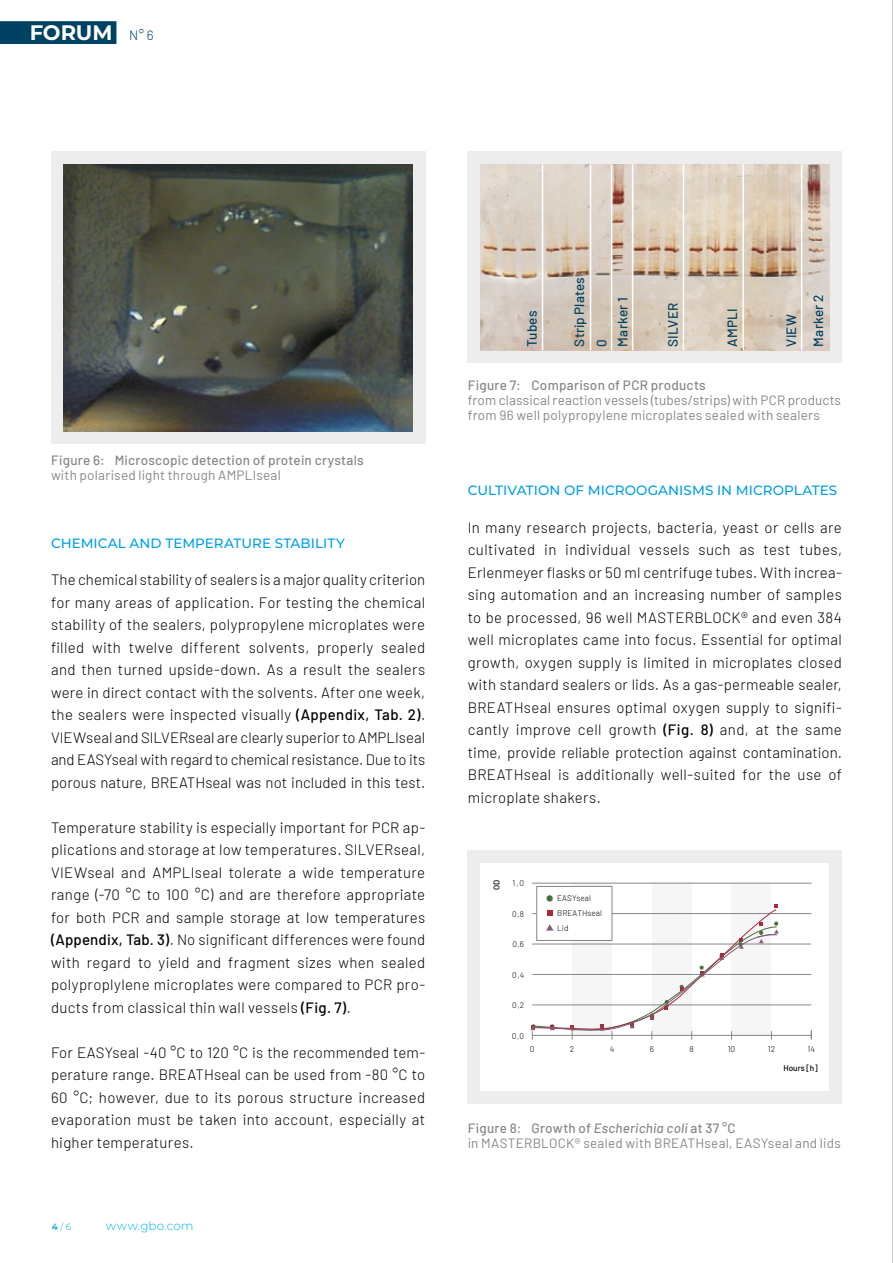
<style>
.page{position:relative;width:893px;height:1263px;background:#fff}
.page>*{position:absolute;margin:0;border:0;box-sizing:border-box;transform-origin:0 0}
.t1{font:700 21px "Montserrat";letter-spacing:-.005em;color:#fff}
.t2{font:300 15px/22.5px "Barlow";letter-spacing:.02em;color:#000;text-align:justify}
.t3{font:13.5px/15px "Barlow";letter-spacing:.015em;color:#878787}
.t4{font:500 13.5px "Barlow";letter-spacing:.015em;color:#878787}
.t5{font:500 13.5px "Montserrat";letter-spacing:.005em;color:#009fe3}
.t6{font:500 13.5px/22.4px "Barlow";letter-spacing:.015em;color:#004261}
.t7{font:300 12px "Montserrat";letter-spacing:.01em;color:#00b6ed}
.t8{font:300 9px "Montserrat";color:#009fe3}
.t9{font:300 8.25px/14.5px "Barlow";letter-spacing:.005em;color:#000}
.t10{font:500 8.25px "Barlow";letter-spacing:.005em;color:#000}
.s1{font-family:"Barlow";font-weight:300;font-size:13.5px;color:#004261}
.s2{font-weight:500}
.s3{font-weight:600}
.s4{font-weight:500;font-style:italic}
</style>
<div class="page">
<div style="left:0;top:21px;width:116px;height:23px;background:#004261"></div>
<div style="left:51px;top:152px;width:374px;height:292px;background:#ededed"></div>
<div style="left:468px;top:152px;width:374px;height:211px;background:#ededed"></div>
<img style="left:64px;top:165px;width:348px;height:266px">
<img style="left:480px;top:165px;width:349px;height:185px">
<div style="left:468px;top:850px;width:374px;height:253px;background:#ededed"></div>
<div style="left:480px;top:863px;width:349px;height:228px;background:#fff"></div>
<div style="left:652px;top:883px;width:40px;height:152px;background:#f6f6f6"></div>
<div style="left:731px;top:883px;width:40px;height:152px;background:#f6f6f6"></div>
<hr style="left:532px;top:883px;width:279px;height:1px;background:#878787">
<hr style="left:532px;top:1035px;width:279px;height:1px;background:#878787">
<hr style="left:532px;top:1005px;width:279px;height:1px;background:#878787">
<hr style="left:532px;top:974px;width:279px;height:1px;background:#878787">
<hr style="left:532px;top:944px;width:279px;height:1px;background:#878787">
<hr style="left:532px;top:913px;width:279px;height:1px;background:#878787">
<div style="left:537px;top:886px;width:75px;height:54px;border:1px solid #878787"></div>
<div style="left:546px;top:895px;width:7px;height:6px;background:#47713b;border-radius:50%"></div>
<svg style="left:530px;top:904px;width:249px;height:135px"></svg>
<hr style="left:542px;top:165px;width:1px;height:185px;background:#fff">
<hr style="left:590px;top:165px;width:1px;height:185px;background:#fff">
<hr style="left:611px;top:165px;width:1px;height:185px;background:#fff">
<hr style="left:632px;top:165px;width:1px;height:185px;background:#fff">
<hr style="left:683px;top:165px;width:1px;height:185px;background:#fff">
<hr style="left:742px;top:165px;width:2px;height:185px;background:#fff">
<hr style="left:801px;top:165px;width:1px;height:185px;background:#fff">
<hr style="left:892px;top:0;width:1px;height:1263px;background:#9d9d9c">
<h1 class="t1" style="left:30px;top:18px;width:125px">FORUM <span class="s1">N° 6</span></h1>
<p class="t4" style="left:51px;top:450px;width:314px">Figure 6: Microscopic detection of protein crystals</p>
<p class="t3" style="left:51px;top:467px;width:231px">with polarised light through AMPLIseal</p>
<p class="t5" style="left:51px;top:533px;width:295px">CHEMICAL AND TEMPERATURE STABILITY</p>
<p class="t2" style="left:51px;top:567px;width:376px">The chemical stability of sealers is a major quality criterion for many areas of application. For testing the chemical stability of the sealers, polypropylene microplates were filled with twelve different solvents, properly sealed and then turned upside-down. As a result the sealers were in direct contact with the solvents. After one week, the sealers were inspected visually <span class="s2">(Appendix, Tab. 2)</span>.<br>VIEWseal and SILVERseal are clearly superior to AMPLIseal and EASYseal with regard to chemical resistance. Due to its porous nature, BREATHseal was not included in this test.</p>
<p class="t2" style="left:51px;top:815px;width:376px">Temperature stability is especially important for PCR ap&shy;plications and storage at low temperatures. SILVERseal, VIEWseal and AMPLIseal tolerate a wide temperature range (-70 °C to 100 °C) and are therefore appropriate for both PCR and sample storage at low temperatures <span class="s2">(Appendix, Tab. 3)</span>. No significant differences were found with regard to yield and fragment sizes when sealed polyproplylene microplates were compared to PCR pro&shy;ducts from classical thin wall vessels <span class="s2">(Fig. 7)</span>.</p>
<p class="t2" style="left:51px;top:1040px;width:376px">For EASYseal -40 °C to 120 °C is the recommended tem&shy;perature range. BREATHseal can be used from -80 °C to 60 °C; however, due to its porous structure increased evaporation must be taken into account, especially at higher temperatures.</p>
<p class="t8" style="left:52px;top:1221px;width:21px"><span class="s3">4</span> / 6</p>
<p class="t7" style="left:106px;top:1218px;width:89px">www.gbo.com</p>
<p class="t6" style="left:520px;top:347px;width:38px;rotate:-90deg">Tubes</p>
<p class="t6" style="left:567px;top:347px;width:71px;rotate:-90deg">Strip Plates<br>0</p>
<p class="t6" style="left:610px;top:347px;width:51px;rotate:-90deg">Marker 1</p>
<p class="t6" style="left:661px;top:347px;width:45px;rotate:-90deg">SILVER</p>
<p class="t6" style="left:720px;top:347px;width:40px;rotate:-90deg">AMPLI</p>
<p class="t6" style="left:777px;top:347px;width:53px;line-height:26.8px;rotate:-90deg">VIEW<br>Marker 2</p>
<p class="t4" style="left:468px;top:375px;width:239px">Figure 7: Comparison of PCR products</p>
<p class="t3" style="left:468px;top:392px;width:375px">from classical reaction vessels (tubes/strips) with PCR products from 96 well polypropylene microplates sealed with sealers</p>
<p class="t5" style="left:468px;top:481px;width:371px">CULTIVATION OF MICROOGANISMS IN MICROPLATES</p>
<p class="t2" style="left:468px;top:515px;width:376px">In many research projects, bacteria, yeast or cells are cultivated in individual vessels such as test tubes, Erlenmeyer flasks or 50 ml centrifuge tubes. With increa&shy;sing automation and an increasing number of samples to be processed, 96 well MASTERBLOCK® and even 384 well microplates came into focus. Essential for optimal growth, oxygen supply is limited in microplates closed with standard sealers or lids. As a gas-permeable sealer, BREATHseal ensures optimal oxygen supply to signifi&shy;cantly improve cell growth <span class="s2">(Fig. 8)</span> and, at the same time, provide reliable protection against contamination.<br>BREATHseal is additionally well-suited for the use of microplate shakers.</p>
<p class="t10" style="left:490px;top:890px;width:12px;rotate:-90deg">OD</p>
<p class="t9" style="left:513px;top:875px;width:13px">1,0</p>
<p class="t9" style="left:512px;top:906px;width:13px">0,8</p>
<p class="t9" style="left:512px;top:936px;width:13px">0,6</p>
<p class="t9" style="left:512px;top:967px;width:13px">0,4</p>
<p class="t9" style="left:512px;top:997px;width:13px">0,2</p>
<p class="t9" style="left:512px;top:1028px;width:14px">0,0</p>
<p class="t9" style="left:557px;top:890px;width:35px">EASYseal</p>
<p class="t9" style="left:557px;top:905px;width:46px">BREATHseal<br>Lid</p>
<p class="t9" style="left:530px;top:1041px;width:6px">0</p>
<p class="t9" style="left:570px;top:1041px;width:6px">2</p>
<p class="t9" style="left:610px;top:1041px;width:6px">4</p>
<p class="t9" style="left:650px;top:1041px;width:6px">6</p>
<p class="t9" style="left:690px;top:1041px;width:6px">8</p>
<p class="t9" style="left:728px;top:1041px;width:9px">10</p>
<p class="t9" style="left:768px;top:1041px;width:9px">12</p>
<p class="t9" style="left:808px;top:1041px;width:9px">14</p>
<p class="t10" style="left:783px;top:1062px;width:36px">Hours [h]</p>
<p class="t3" style="left:468px;top:1119px;width:375px"><span class="s2">Figure 8: Growth of</span> <span class="s4">Escherichia coli</span> <span class="s2">at 37 °C<br></span>in MASTERBLOCK® sealed with BREATHseal, EASYseal and lids</p>
</div>
